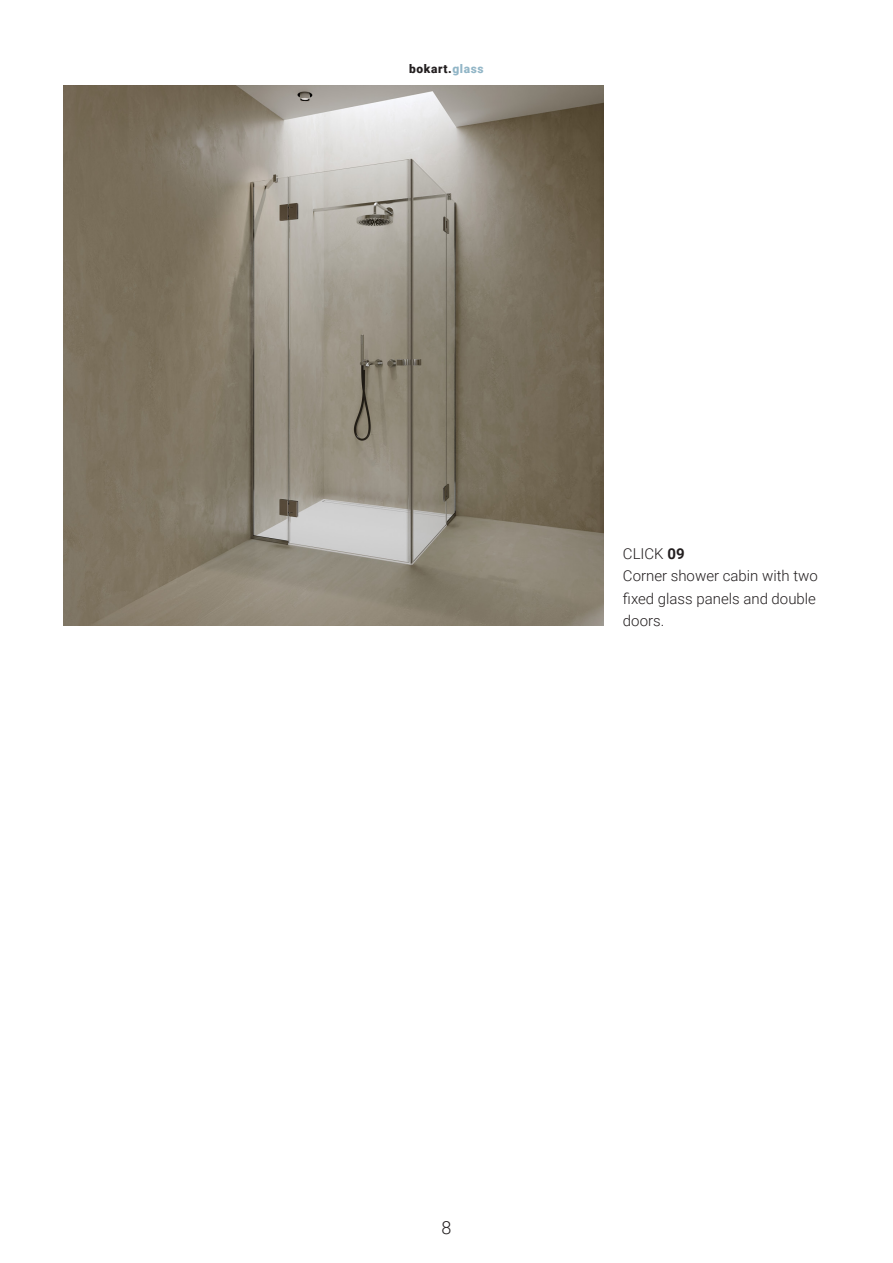
<style>
.page{position:relative;width:893px;height:1263px;background:#fff}
.page>*{position:absolute;margin:0;border:0;box-sizing:border-box;transform-origin:0 0}
.t1{font:300 18px "Roboto";color:#231f20}
.t2{font:300 15px/22.5px "Roboto";color:#231f20}
.t3{font:900 12px "Roboto";letter-spacing:.05em;color:#231f20}
.s1{color:#92b6c7}
.s2{font-weight:700}
</style>
<div class="page">
<img style="left:64px;top:85px;width:540px;height:540px">
<p class="t3" style="left:409px;top:60px;width:76px">bokart.<span class="s1">glass</span></p>
<p class="t2" style="left:623px;top:541px;width:197px">CLICK <span class="s2">09<br></span>Corner shower cabin with two fixed glass panels and double doors.</p>
<p class="t1" style="left:441px;top:1215px;width:11px">8</p>
</div>
